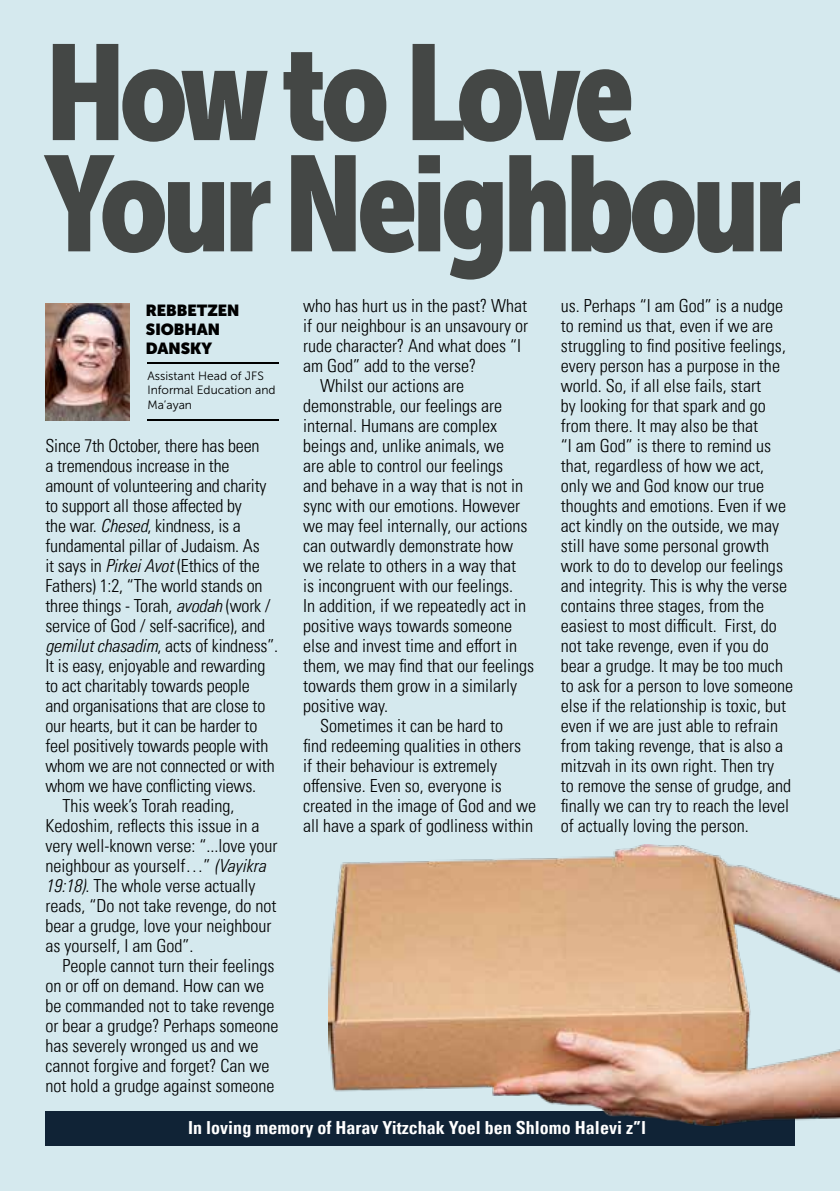
<style>
.page{position:relative;width:840px;height:1191px;background:#fff}
.page>*{position:absolute;margin:0;border:0;box-sizing:border-box;transform-origin:0 0}
.t1{font:134.4px/111.2px "Museo Sans Cond 900";letter-spacing:-.04em;color:#444745}
.t2{font:300 condensed 18px/20px "Univers LT Pro";color:#000}
.t3{font:700 condensed 18px "Univers LT Pro";color:#fff}
.t4{font:900 16px/19.2px "Museo Sans Display";color:#000}
.t5{font:12px/14.4px "Museo Sans 300";color:#000}
.s1{font-style:italic}
</style>
<div class="page">
<div style="left:0;top:0;width:839px;height:1191px;background:#d5e9ee"></div>
<img style="left:45px;top:304px;width:84px;height:117px">
<hr style="left:147px;top:419px;width:132px;height:2px;background:#000">
<hr style="left:147px;top:362px;width:132px;height:2px;background:#000">
<div style="left:45px;top:1111px;width:749px;height:34px;background:#102336"></div>
<img style="left:328px;top:844px;width:511px;height:281px">
<h1 class="t1" style="left:45px;top:37px;width:757px">How to Love<br>Your Neighbour</h1>
<p class="t4" style="left:146px;top:300px;width:95px">REBBETZEN<br>SIOBHAN<br>DANSKY</p>
<p class="t5" style="left:147px;top:368px;width:130px">Assistant Head of JFS<br>Informal Education and<br>Ma’ayan</p>
<p class="t2" style="left:560px;top:295px;width:233px">us. Perhaps “I am God” is a nudge to remind us that, even if we are struggling to find positive feelings, every person has a purpose in the world. So, if all else fails, start<br>by looking for that spark and go from there. It may also be that<br>“I am God” is there to remind us that, regardless of how we act, only we and God know our true thoughts and emotions. Even if we act kindly on the outside, we may still have some personal growth work to do to develop our feelings and integrity. This is why the verse contains three stages, from the easiest to most difficult. First, do not take revenge, even if you do bear a grudge. It may be too much to ask for a person to love someone else if the relationship is toxic, but even if we are just able to refrain from taking revenge, that is also a mitzvah in its own right. Then try<br>to remove the sense of grudge, and finally we can try to reach the level of actually loving the person.</p>
<p class="t2" style="left:303px;top:295px;width:225px">who has hurt us in the past? What</p>
<p class="t2" style="left:303px;top:315px;width:226px">if our neighbour is an unsavoury or</p>
<p class="t2" style="left:303px;top:335px;width:219px">rude character? And what does “I</p>
<p class="t2" style="left:303px;top:355px;width:174px">am God” add to the verse?</p>
<p class="t2" style="left:320px;top:375px;width:145px">Whilst our actions are</p>
<p class="t2" style="left:303px;top:395px;width:200px">demonstrable, our feelings are</p>
<p class="t2" style="left:303px;top:415px;width:195px">internal. Humans are complex</p>
<p class="t2" style="left:303px;top:435px;width:202px">beings and, unlike animals, we</p>
<p class="t2" style="left:303px;top:455px;width:201px">are able to control our feelings</p>
<p class="t2" style="left:303px;top:475px;width:221px">and behave in a way that is not in</p>
<p class="t2" style="left:303px;top:495px;width:218px">sync with our emotions. However</p>
<p class="t2" style="left:303px;top:515px;width:225px">we may feel internally, our actions</p>
<p class="t2" style="left:303px;top:535px;width:211px">can outwardly demonstrate how</p>
<p class="t2" style="left:303px;top:555px;width:214px">we relate to others in a way that</p>
<p class="t2" style="left:303px;top:575px;width:211px">is incongruent with our feelings.</p>
<p class="t2" style="left:303px;top:595px;width:224px">In addition, if we repeatedly act in</p>
<p class="t2" style="left:303px;top:615px;width:210px">positive ways towards someone</p>
<p class="t2" style="left:303px;top:635px;width:215px">else and invest time and effort in</p>
<p class="t2" style="left:303px;top:655px;width:232px">them, we may find that our feelings</p>
<p class="t2" style="left:303px;top:675px;width:215px">towards them grow in a similarly</p>
<p class="t2" style="left:303px;top:695px;width:87px">positive way.</p>
<p class="t2" style="left:320px;top:715px;width:184px">Sometimes it can be hard to</p>
<p class="t2" style="left:303px;top:735px;width:219px">find redeeming qualities in others</p>
<p class="t2" style="left:303px;top:755px;width:195px">if their behaviour is extremely</p>
<p class="t2" style="left:303px;top:775px;width:200px">offensive. Even so, everyone is</p>
<p class="t2" style="left:303px;top:795px;width:234px">created in the image of God and we</p>
<p class="t2" style="left:303px;top:815px;width:231px">all have a spark of godliness within</p>
<p class="t2" style="left:45px;top:435px;width:215px">Since 7th October, there has been</p>
<p class="t2" style="left:45px;top:455px;width:186px">a tremendous increase in the</p>
<p class="t2" style="left:45px;top:475px;width:222px">amount of volunteering and charity</p>
<p class="t2" style="left:45px;top:495px;width:198px">to support all those affected by</p>
<p class="t2" style="left:45px;top:515px;width:197px">the war. <span class="s1">Chesed</span>, kindness, is a</p>
<p class="t2" style="left:45px;top:535px;width:216px">fundamental pillar of Judaism. As</p>
<p class="t2" style="left:45px;top:555px;width:216px">it says in <span class="s1">Pirkei Avot</span> (Ethics of the</p>
<p class="t2" style="left:45px;top:575px;width:218px">Fathers) 1:2, “The world stands on</p>
<p class="t2" style="left:45px;top:595px;width:227px">three things - Torah, <span class="s1">avodah</span> (work /</p>
<p class="t2" style="left:45px;top:615px;width:221px">service of God / self-sacrifice), and</p>
<p class="t2" style="left:45px;top:635px;width:234px"><span class="s1">gemilut chasadim</span>, acts of kindness”.</p>
<p class="t2" style="left:45px;top:655px;width:221px">It is easy, enjoyable and rewarding</p>
<p class="t2" style="left:45px;top:675px;width:206px">to act charitably towards people</p>
<p class="t2" style="left:45px;top:695px;width:221px">and organisations that are close to</p>
<p class="t2" style="left:45px;top:715px;width:213px">our hearts, but it can be harder to</p>
<p class="t2" style="left:45px;top:735px;width:224px">feel positively towards people with</p>
<p class="t2" style="left:45px;top:755px;width:231px">whom we are not connected or with</p>
<p class="t2" style="left:45px;top:775px;width:212px">whom we have conflicting views.</p>
<p class="t2" style="left:62px;top:795px;width:173px">This week’s Torah reading,</p>
<p class="t2" style="left:45px;top:815px;width:215px">Kedoshim, reflects this issue in a</p>
<p class="t2" style="left:45px;top:835px;width:233px">very well-known verse: “...love your</p>
<p class="t2" style="left:45px;top:855px;width:222px">neighbour as yourself…” <span class="s1">(Vayikra</span></p>
<p class="t2" style="left:45px;top:875px;width:211px"><span class="s1">19:18)</span>. The whole verse actually</p>
<p class="t2" style="left:45px;top:895px;width:232px">reads, “Do not take revenge, do not</p>
<p class="t2" style="left:45px;top:915px;width:227px">bear a grudge, love your neighbour</p>
<p class="t2" style="left:45px;top:935px;width:149px">as yourself, I am God”.</p>
<p class="t2" style="left:62px;top:955px;width:213px">People cannot turn their feelings</p>
<p class="t2" style="left:45px;top:975px;width:220px">on or off on demand. How can we</p>
<p class="t2" style="left:45px;top:995px;width:230px">be commanded not to take revenge</p>
<p class="t2" style="left:45px;top:1015px;width:234px">or bear a grudge? Perhaps someone</p>
<p class="t2" style="left:45px;top:1035px;width:214px">has severely wronged us and we</p>
<p class="t2" style="left:45px;top:1055px;width:225px">cannot forgive and forget? Can we</p>
<p class="t2" style="left:45px;top:1075px;width:230px">not hold a grudge against someone</p>
<p class="t3" style="left:188px;top:1116px;width:459px">In loving memory of Harav Yitzchak Yoel ben Shlomo Halevi z”l</p>
</div>
